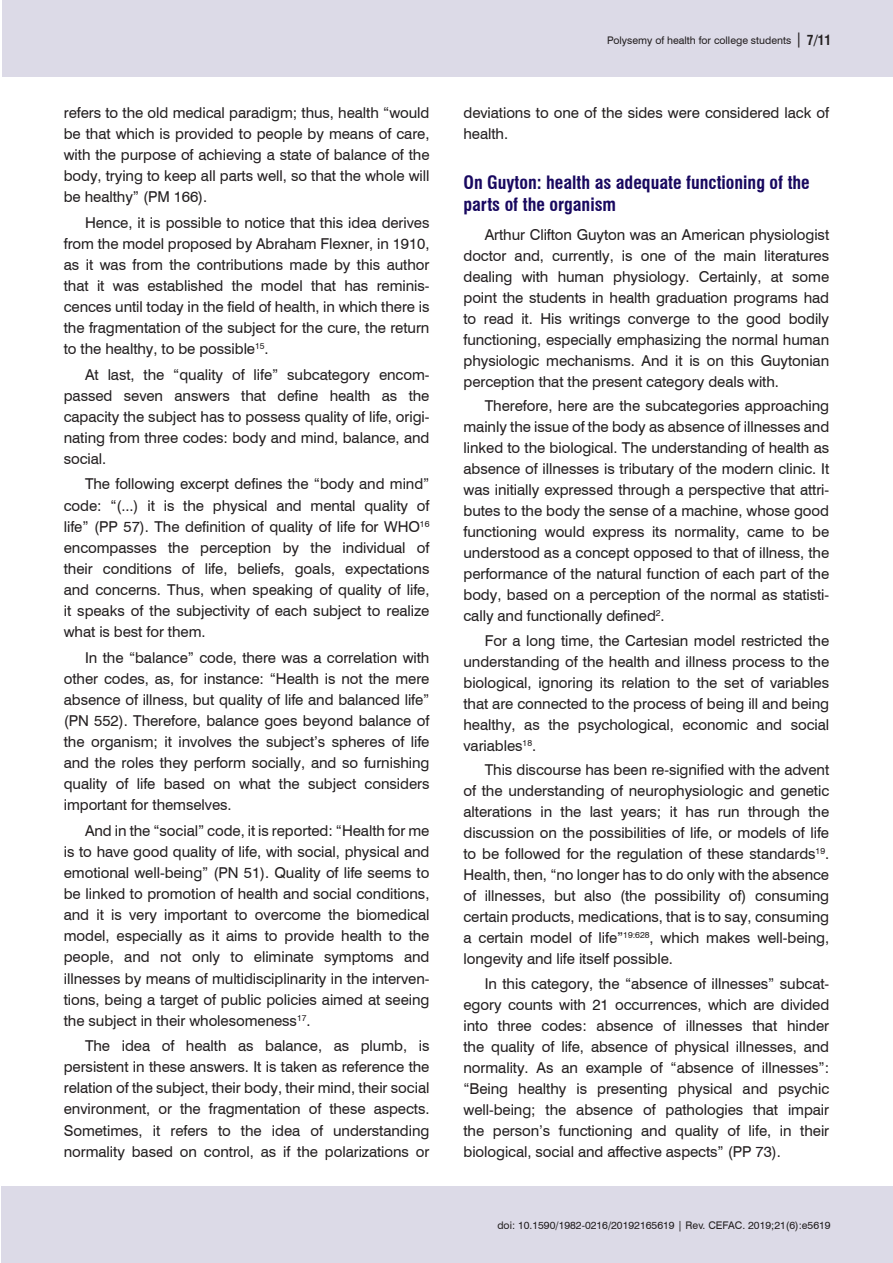
<style>
.page{position:relative;width:893px;height:1263px;background:#fff}
.page>*{position:absolute;margin:0;border:0;box-sizing:border-box;transform-origin:0 0}
.Nivel_2{font:700 condensed 18px/21.6px "Swiss 721 BT";color:#18085f}
.Corpo_do_texto_INGL{font:15px/21.1px "Swiss 721 BT";letter-spacing:-.005em;color:#231f20;text-align:justify}
.t1{font:10.5px "Swiss 721 BT";color:#231f20}
.s1{font-size:15px}
.s2{font-weight:700;font-stretch:condensed;font-size:13.5px}
</style>
<div class="page">
<div style="left:1px;top:1186px;width:892px;height:77px;background:#dcdae7"></div>
<div style="left:2px;top:0;width:891px;height:77px;background:#dcdae7"></div>
<p class="Corpo_do_texto_INGL" style="left:64px;top:101px;width:367px">refers to the old medical paradigm; thus, health “would be that which is provided to people by means of care, with the purpose of achieving a state of balance of the body, trying to keep all parts well, so that the whole will be healthy” (PM 166).</p>
<p class="Corpo_do_texto_INGL" style="left:64px;top:211px;width:367px;text-indent:21px">Hence, it is possible to notice that this idea derives from the model proposed by Abraham Flexner, in 1910, as it was from the contributions made by this author that it was established the model that has reminis&shy;cences until today in the field of health, in which there is the fragmentation of the subject for the cure, the return to the healthy, to be possible<sup>15</sup>.</p>
<p class="Corpo_do_texto_INGL" style="left:64px;top:363px;width:367px;text-indent:21px">At last, the “quality of life” subcategory encom&shy;passed seven answers that define health as the capacity the subject has to possess quality of life, origi&shy;nating from three codes: body and mind, balance, and social.</p>
<p class="Corpo_do_texto_INGL" style="left:64px;top:473px;width:367px;text-indent:21px">The following excerpt defines the “body and mind” code: “(...) it is the physical and mental quality of life” (PP 57). The definition of quality of life for WHO<sup>16 </sup>encompasses the perception by the individual of their conditions of life, beliefs, goals, expectations and concerns. Thus, when speaking of quality of life, it speaks of the subjectivity of each subject to realize what is best for them.</p>
<p class="Corpo_do_texto_INGL" style="left:64px;top:646px;width:367px;text-indent:21px">In the “balance” code, there was a correlation with other codes, as, for instance: “Health is not the mere absence of illness, but quality of life and balanced life” (PN 552). Therefore, balance goes beyond balance of the organism; it involves the subject’s spheres of life and the roles they perform socially, and so furnishing quality of life based on what the subject considers important for themselves.</p>
<p class="Corpo_do_texto_INGL" style="left:64px;top:819px;width:367px;text-indent:21px">And in the “social” code, it is reported: “Health for me is to have good quality of life, with social, physical and emotional well-being” (PN 51). Quality of life seems to be linked to promotion of health and social conditions, and it is very important to overcome the biomedical model, especially as it aims to provide health to the people, and not only to eliminate symptoms and illnesses by means of multidisciplinarity in the interven&shy;tions, being a target of public policies aimed at seeing the subject in their wholesomeness<sup>17</sup>.</p>
<p class="Corpo_do_texto_INGL" style="left:64px;top:1034px;width:367px;text-indent:21px">The idea of health as balance, as plumb, is persistent in these answers. It is taken as reference the relation of the subject, their body, their mind, their social environment, or the fragmentation of these aspects.<br>Sometimes, it refers to the idea of understanding normality based on control, as if the polarizations or</p>
<p class="t1" style="left:607px;top:33px;width:226px">Polysemy of health for college students <span class="s1">|</span> <span class="s2">7/11</span></p>
<p class="Corpo_do_texto_INGL" style="left:463px;top:101px;width:367px">deviations to one of the sides were considered lack of health.</p>
<p class="Nivel_2" style="left:463px;top:172px;width:348px">On Guyton: health as adequate functioning of the parts of the organism</p>
<p class="Corpo_do_texto_INGL" style="left:463px;top:223px;width:367px;text-indent:21px">Arthur Clifton Guyton was an American physiologist doctor and, currently, is one of the main literatures dealing with human physiology. Certainly, at some point the students in health graduation programs had to read it. His writings converge to the good bodily functioning, especially emphasizing the normal human physiologic mechanisms. And it is on this Guytonian perception that the present category deals with.</p>
<p class="Corpo_do_texto_INGL" style="left:463px;top:395px;width:367px;text-indent:21px">Therefore, here are the subcategories approaching mainly the issue of the body as absence of illnesses and linked to the biological. The understanding of health as absence of illnesses is tributary of the modern clinic. It was initially expressed through a perspective that attri&shy;butes to the body the sense of a machine, whose good functioning would express its normality, came to be understood as a concept opposed to that of illness, the performance of the natural function of each part of the body, based on a perception of the normal as statisti&shy;cally and functionally defined<sup>2</sup>.</p>
<p class="Corpo_do_texto_INGL" style="left:463px;top:629px;width:367px;text-indent:21px">For a long time, the Cartesian model restricted the understanding of the health and illness process to the biological, ignoring its relation to the set of variables that are connected to the process of being ill and being healthy, as the psychological, economic and social variables<sup>18</sup>.</p>
<p class="Corpo_do_texto_INGL" style="left:463px;top:759px;width:367px;text-indent:21px">This discourse has been re-signified with the advent of the understanding of neurophysiologic and genetic alterations in the last years; it has run through the discussion on the possibilities of life, or models of life to be followed for the regulation of these standards<sup>19</sup>.<br>Health, then, “no longer has to do only with the absence of illnesses, but also (the possibility of) consuming certain products, medications, that is to say, consuming a certain model of life”<sup>19:628</sup>, which makes well-being, longevity and life itself possible.</p>
<p class="Corpo_do_texto_INGL" style="left:463px;top:972px;width:367px;text-indent:21px">In this category, the “absence of illnesses” subcat&shy;egory counts with 21 occurrences, which are divided into three codes: absence of illnesses that hinder the quality of life, absence of physical illnesses, and normality. As an example of “absence of illnesses”: “Being healthy is presenting physical and psychic well-being; the absence of pathologies that impair the person’s functioning and quality of life, in their biological, social and affective aspects” (PP 73).</p>
<p class="t1" style="left:497px;top:1218px;width:335px">doi: 10.1590/1982-0216/20192165619 | Rev. CEFAC. 2019;21(6):e5619</p>
</div>
